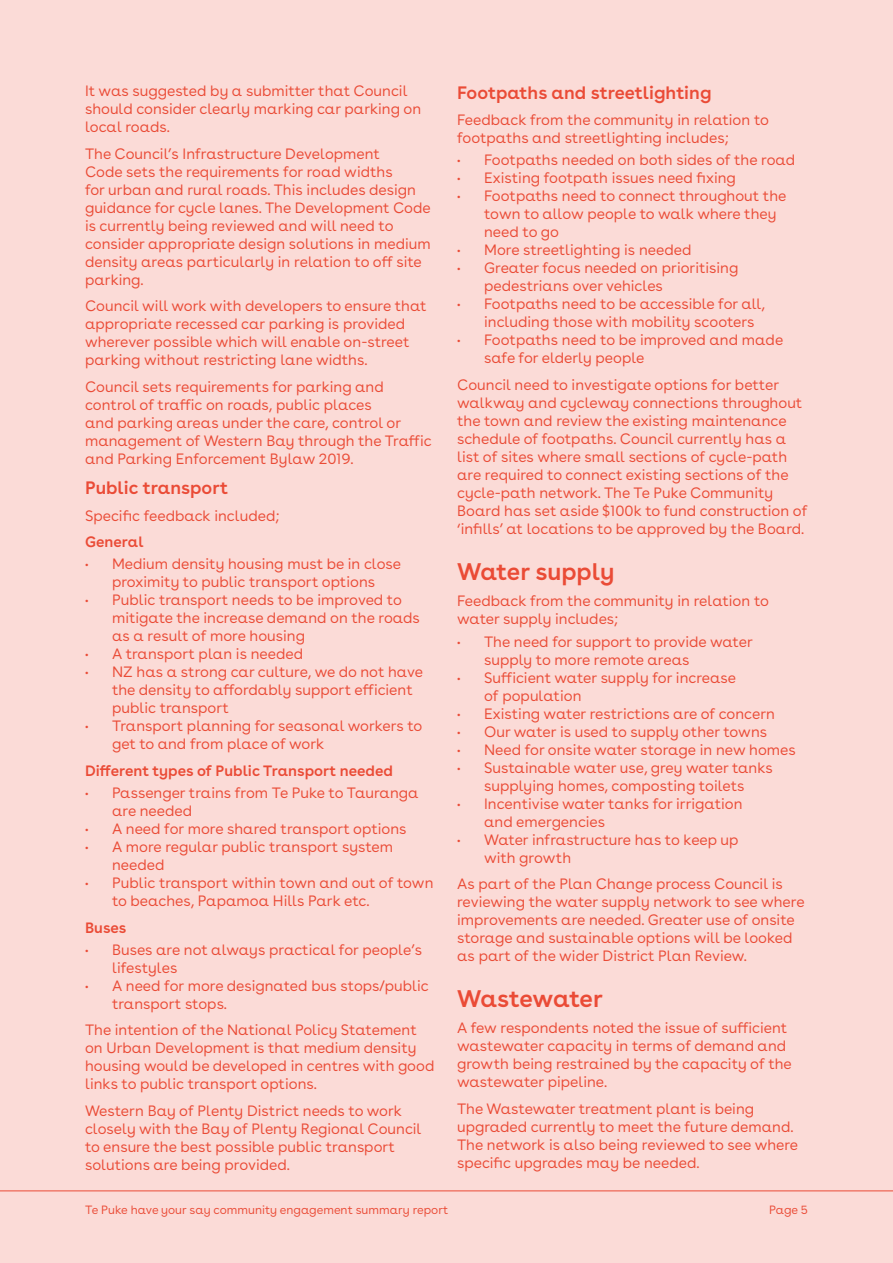
<style>
.page{position:relative;width:893px;height:1263px;background:#fbdbd7}
.page>*{position:absolute;margin:0;border:0;box-sizing:border-box;transform-origin:0 0}
.Heading_two{font:600 24px "Buenos Aires";letter-spacing:-.01em;color:#ea4b36}
.Heading_three{font:600 18px "Buenos Aires";color:#ea4b36}
.t1{font:15px/18px "Buenos Aires";color:#ea4b36}
.t2{font:600 15px "Buenos Aires";color:#ea4b36}
.t3{font:12px "Buenos Aires";color:#ea4b36}
</style>
<div class="page">
<hr style="left:0;top:1190px;width:893px;height:1px;background:#ea4b36">
<p class="t1" style="left:85px;top:81px;width:338px">It was suggested by a submitter that Council should consider clearly marking car parking on local roads.</p>
<p class="t1" style="left:85px;top:143px;width:347px">The Council’s Infrastructure Development<br>Code sets the requirements for road widths<br>for urban and rural roads. This includes design guidance for cycle lanes. The Development Code is currently being reviewed and will need to consider appropriate design solutions in medium density areas particularly in relation to off site parking.</p>
<p class="t1" style="left:85px;top:296px;width:343px">Council will work with developers to ensure that appropriate recessed car parking is provided wherever possible which will enable on-street parking without restricting lane widths.</p>
<p class="t1" style="left:85px;top:376px;width:348px">Council sets requirements for parking and control of traffic on roads, public places<br>and parking areas under the care, control or management of Western Bay through the Traffic and Parking Enforcement Bylaw 2019.</p>
<p class="Heading_three" style="left:85px;top:473px;width:144px">Public transport</p>
<p class="t1" style="left:85px;top:505px;width:196px">Specific feedback included;</p>
<p class="t2" style="left:85px;top:529px;width:60px">General</p>
<p class="t1" style="left:85px;top:554px;width:318px;text-align:center">• Medium density housing must be in close proximity to public transport options</p>
<p class="t1" style="left:112px;top:590px;width:309px;text-indent:-27px">• Public transport needs to be improved to mitigate the increase demand on the roads as a result of more housing</p>
<p class="t1" style="left:85px;top:644px;width:220px">• A transport plan is needed</p>
<p class="t1" style="left:112px;top:662px;width:312px;text-indent:-27px">• NZ has a strong car culture, we do not have the density to affordably support efficient public transport</p>
<p class="t1" style="left:112px;top:716px;width:312px;text-indent:-27px">• Transport planning for seasonal workers to get to and from place of work</p>
<p class="t2" style="left:85px;top:758px;width:309px">Different types of Public Transport needed</p>
<p class="t1" style="left:112px;top:782px;width:308px;text-indent:-27px">• Passenger trains from Te Puke to Tauranga are needed</p>
<p class="t1" style="left:85px;top:818px;width:323px">• A need for more shared transport options</p>
<p class="t1" style="left:112px;top:836px;width:283px;text-indent:-27px">• A more regular public transport system needed</p>
<p class="t1" style="left:112px;top:872px;width:323px;text-indent:-27px">• Public transport within town and out of town to beaches, Papamoa Hills Park etc.</p>
<p class="t2" style="left:85px;top:915px;width:43px">Buses</p>
<p class="t1" style="left:112px;top:939px;width:311px;text-indent:-27px">• Buses are not always practical for people’s lifestyles</p>
<p class="t1" style="left:112px;top:975px;width:318px;text-indent:-27px">• A need for more designated bus stops/public transport stops.</p>
<p class="t1" style="left:85px;top:1020px;width:351px">The intention of the National Policy Statement on Urban Development is that medium density housing would be developed in centres with good links to public transport options.</p>
<p class="t1" style="left:85px;top:1100px;width:338px">Western Bay of Plenty District needs to work closely with the Bay of Plenty Regional Council to ensure the best possible public transport solutions are being provided.</p>
<p class="Heading_three" style="left:457px;top:77px;width:256px">Footpaths and streetlighting</p>
<p class="t1" style="left:457px;top:110px;width:313px">Feedback from the community in relation to footpaths and streetlighting includes;</p>
<p class="t1" style="left:457px;top:150px;width:340px">• Footpaths needed on both sides of the road</p>
<p class="t1" style="left:457px;top:168px;width:280px">• Existing footpath issues need fixing</p>
<p class="t1" style="left:484px;top:186px;width:304px;text-indent:-27px">• Footpaths need to connect throughout the town to allow people to walk where they need to go</p>
<p class="t1" style="left:457px;top:240px;width:236px">• More streetlighting is needed</p>
<p class="t1" style="left:484px;top:258px;width:256px;text-indent:-27px">• Greater focus needed on prioritising pedestrians over vehicles</p>
<p class="t1" style="left:484px;top:294px;width:282px;text-indent:-27px">• Footpaths need to be accessible for all, including those with mobility scooters</p>
<p class="t1" style="left:484px;top:330px;width:301px;text-indent:-27px">• Footpaths need to be improved and made safe for elderly people</p>
<p class="t1" style="left:457px;top:374px;width:352px">Council need to investigate options for better walkway and cycleway connections throughout the town and review the existing maintenance schedule of footpaths. Council currently has a list of sites where small sections of cycle-path are required to connect existing sections of the cycle-path network. The Te Puke Community Board has set aside $100k to fund construction of ‘infills’ at locations to be approved by the Board.</p>
<p class="Heading_two" style="left:457px;top:551px;width:159px">Water supply</p>
<p class="t1" style="left:457px;top:591px;width:313px">Feedback from the community in relation to water supply includes;</p>
<p class="t1" style="left:484px;top:631px;width:270px;text-indent:-27px">• The need for support to provide water supply to more remote areas</p>
<p class="t1" style="left:484px;top:667px;width:254px;text-indent:-27px">• Sufficient water supply for increase of population</p>
<p class="t1" style="left:457px;top:703px;width:319px">• Existing water restrictions are of concern</p>
<p class="t1" style="left:457px;top:721px;width:311px">• Our water is used to supply other towns</p>
<p class="t1" style="left:457px;top:739px;width:340px">• Need for onsite water storage in new homes</p>
<p class="t1" style="left:457px;top:757px;width:317px;text-align:center">• Sustainable water use, grey water tanks supplying homes, composting toilets</p>
<p class="t1" style="left:484px;top:793px;width:260px;text-indent:-27px">• Incentivise water tanks for irrigation and emergencies</p>
<p class="t1" style="left:484px;top:829px;width:256px;text-indent:-27px">• Water infrastructure has to keep up with growth</p>
<p class="t1" style="left:457px;top:873px;width:349px">As part of the Plan Change process Council is reviewing the water supply network to see where improvements are needed. Greater use of onsite storage and sustainable options will be looked as part of the wider District Plan Review.</p>
<p class="Heading_two" style="left:457px;top:978px;width:147px">Wastewater</p>
<p class="t1" style="left:457px;top:1018px;width:336px">A few respondents noted the issue of sufficient wastewater capacity in terms of demand and growth being restrained by the capacity of the wastewater pipeline.</p>
<p class="t1" style="left:457px;top:1098px;width:343px">The Wastewater treatment plant is being upgraded currently to meet the future demand.<br>The network is also being reviewed to see where specific upgrades may be needed.</p>
<p class="t3" style="left:85px;top:1200px;width:365px">Te Puke have your say community engagement summary report</p>
<p class="t3" style="left:769px;top:1200px;width:40px">Page 5</p>
</div>
